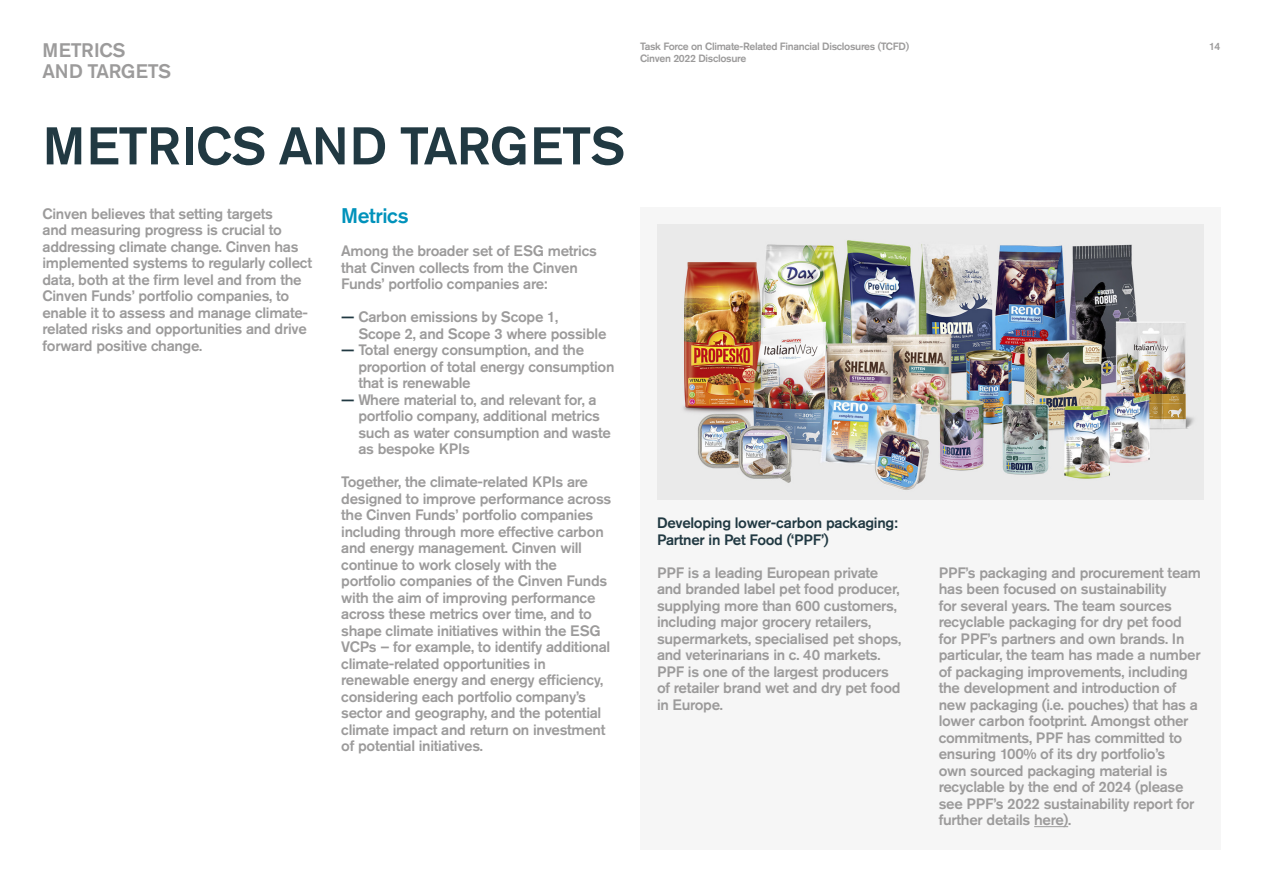
<style>
.page{position:relative;width:1263px;height:893px;background:#fff}
.page>*{position:absolute;margin:0;border:0;box-sizing:border-box;transform-origin:0 0}
.t1{font:500 52.5px "Akzidenz Grotesk Pro";letter-spacing:-.02em;color:#213942}
.t2{font:500 21px "Akzidenz Grotesk Pro";letter-spacing:-.02em;color:#0092bb}
.t3{font:500 19.5px "Akzidenz Grotesk Pro";letter-spacing:-.02em;color:#9c9b9b}
.t4{font:500 15px/16.5px "Akzidenz Grotesk Pro";letter-spacing:-.02em;color:#9c9b9b}
.t5{font:500 15px/16.5px "Akzidenz Grotesk Pro";letter-spacing:-.02em;color:#213942}
.t6{font:500 10.5px/12px "Akzidenz Grotesk Pro";letter-spacing:-.03em;color:#9c9b9b}
.s1{color:#213942}
</style>
<div class="page">
<div style="left:640px;top:207px;width:580px;height:643px;background:#f6f6f6"></div>
<hr style="left:1034px;top:826px;width:34px;height:1px;background:#9c9b9b">
<img style="left:657px;top:225px;width:546px;height:275px">
<p class="t6" style="left:640px;top:41px;width:271px">Task Force on Climate-Related Financial Disclosures (TCFD)<br>Cinven 2022 Disclosure</p>
<h3 class="t3" style="left:43px;top:38px;width:84px">METRICS</h3>
<p class="t6" style="left:1209px;top:41px;width:13px">14</p>
<h3 class="t3" style="left:43px;top:59px;width:130px">AND TARGETS</h3>
<h1 class="t1" style="left:43px;top:112px;width:584px">METRICS AND TARGETS</h1>
<p class="t4" style="left:43px;top:205px;width:271px">Cinven believes that setting targets<br>and measuring progress is crucial to addressing climate change. Cinven has implemented systems to regularly collect data, both at the firm level and from the Cinven Funds’ portfolio companies, to enable it to assess and manage climate&shy;related risks and opportunities and drive forward positive change.</p>
<h2 class="t2" style="left:341px;top:202px;width:69px">Metrics</h2>
<p class="t4" style="left:341px;top:242px;width:257px">Among the broader set of ESG metrics that Cinven collects from the Cinven<br>Funds’ portfolio companies are:</p>
<p class="t4" style="left:358px;top:308px;width:250px;text-indent:-17px"><span class="s1">—</span> Carbon emissions by Scope 1,<br>Scope 2, and Scope 3 where possible</p>
<p class="t4" style="left:358px;top:341px;width:258px;text-indent:-17px"><span class="s1">—</span> Total energy consumption, and the proportion of total energy consumption that is renewable</p>
<p class="t4" style="left:358px;top:391px;width:254px;text-indent:-17px"><span class="s1">—</span> Where material to, and relevant for, a portfolio company, additional metrics such as water consumption and waste as bespoke KPIs</p>
<p class="t4" style="left:341px;top:473px;width:272px">Together, the climate-related KPIs are designed to improve performance across the Cinven Funds’ portfolio companies including through more effective carbon and energy management. Cinven will continue to work closely with the portfolio companies of the Cinven Funds with the aim of improving performance across these metrics over time, and to shape climate initiatives within the ESG VCPs – for example, to identify additional climate-related opportunities in renewable energy and energy efficiency, considering each portfolio company’s sector and geography, and the potential climate impact and return on investment of potential initiatives.</p>
<p class="t5" style="left:657px;top:514px;width:242px">Developing lower-carbon packaging:<br>Partner in Pet Food (‘PPF’)</p>
<p class="t4" style="left:657px;top:564px;width:246px">PPF is a leading European private and branded label pet food producer, supplying more than 600 customers, including major grocery retailers, supermarkets, specialised pet shops, and veterinarians in c. 40 markets.<br>PPF is one of the largest producers of retailer brand wet and dry pet food in Europe.</p>
<p class="t4" style="left:939px;top:564px;width:264px">PPF’s packaging and procurement team has been focused on sustainability<br>for several years. The team sources recyclable packaging for dry pet food for PPF’s partners and own brands. In particular, the team has made a number of packaging improvements, including the development and introduction of new packaging (i.e. pouches) that has a lower carbon footprint. Amongst other commitments, PPF has committed to ensuring 100% of its dry portfolio’s<br>own sourced packaging material is recyclable by the end of 2024 (please see PPF’s 2022 sustainability report for further details here).</p>
</div>
